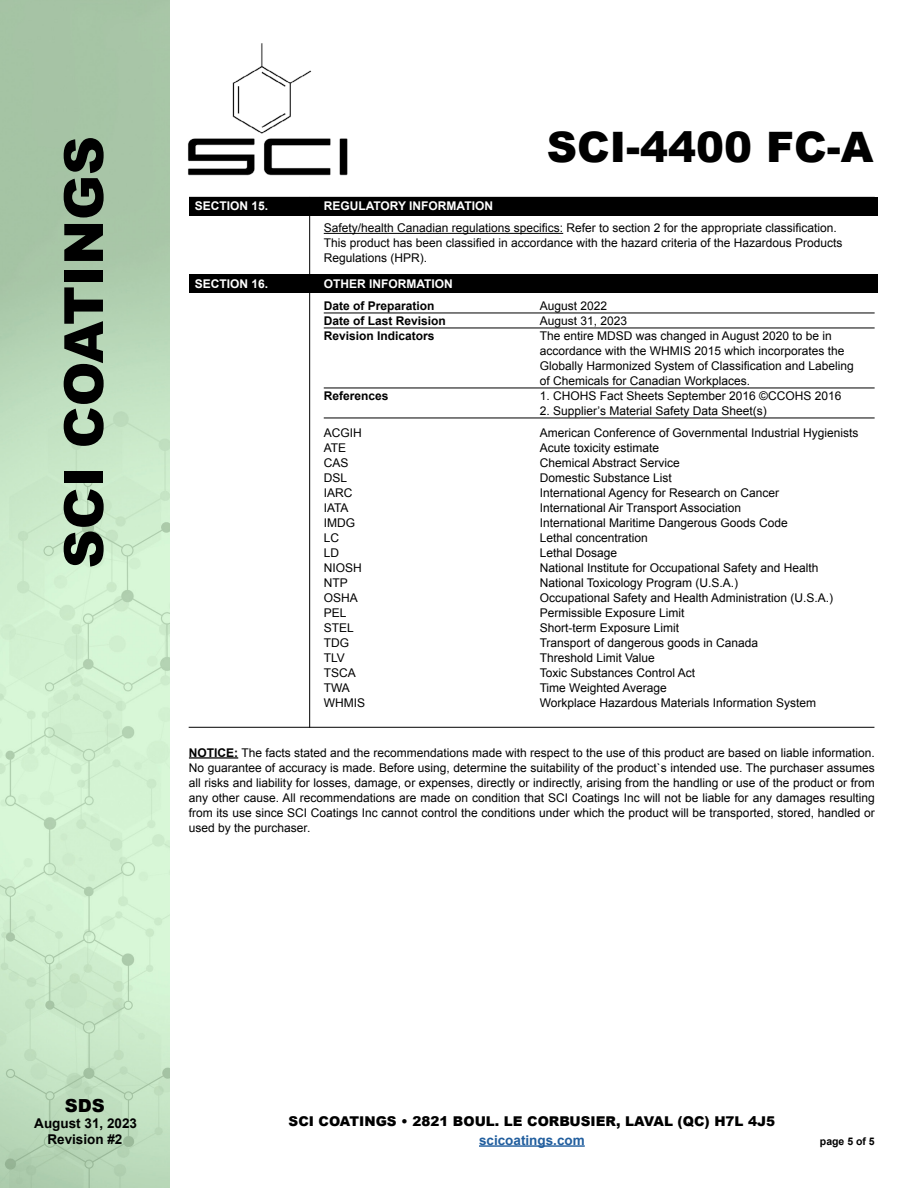
<style>
.page{position:relative;width:918px;height:1188px;background:#fff}
.page>*{position:absolute;margin:0;border:0;box-sizing:border-box;transform-origin:0 0}
.t1{font:900 54px "Arial";color:#000}
.t2{font:900 42px "Arial";color:#000}
.t3{font:900 18px "Arial";color:#000}
.t4{font:900 13.5px "Arial";color:#000}
.t5{font:700 13.5px/16.2px "Arial";color:#000;text-align:center}
.t6{font:700 13.5px "Arial";color:#215e9e}
.t7{font:12px/15px "Arial";color:#000}
.t8{font:700 12px "Arial";color:#000}
.t9{font:700 12px "Arial";color:#fff}
.t10{font:700 10.5px "Arial";color:#000}
.s1{font-weight:700}
</style>
<div class="page">
<img style="left:0;top:0;width:170px;height:1188px">
<hr style="left:479px;top:1145px;width:106px;height:2px;background:#215e9e">
<div style="left:189px;top:197px;width:688px;height:18px;background:#000"></div>
<div style="left:189px;top:274px;width:688px;height:19px;background:#000"></div>
<hr style="left:324px;top:233px;width:239px;height:1px;background:#000">
<hr style="left:324px;top:313px;width:551px;height:1px;background:#000">
<hr style="left:324px;top:328px;width:551px;height:1px;background:#000">
<hr style="left:324px;top:388px;width:551px;height:1px;background:#000">
<hr style="left:324px;top:418px;width:551px;height:1px;background:#000">
<hr style="left:309px;top:197px;width:1px;height:531px;background:#000">
<hr style="left:189px;top:727px;width:685px;height:1px;background:#000">
<hr style="left:189px;top:757px;width:49px;height:2px;background:#000">
<img style="left:188px;top:44px;width:160px;height:132px">
<h1 class="t1" style="left:44px;top:568px;width:434px;rotate:-90deg">SCI COATINGS</h1>
<p class="t9" style="left:195px;top:198px;width:75px">SECTION 15.</p>
<p class="t9" style="left:195px;top:276px;width:75px">SECTION 16.</p>
<h2 class="t2" style="left:547px;top:117px;width:328px">SCI-4400 FC-A</h2>
<p class="t9" style="left:324px;top:198px;width:171px">REGULATORY INFORMATION</p>
<p class="t7" style="left:324px;top:221px;width:520px">Safety/health Canadian regulations specifics: Refer to section 2 for the appropriate classification.<br>This product has been classified in accordance with the hazard criteria of the Hazardous Products<br>Regulations (HPR).</p>
<p class="t9" style="left:324px;top:276px;width:131px">OTHER INFORMATION</p>
<p class="t8" style="left:324px;top:298px;width:112px">Date of Preparation</p>
<p class="t7" style="left:540px;top:298px;width:69px">August 2022</p>
<p class="t8" style="left:324px;top:313px;width:124px">Date of Last Revision</p>
<p class="t7" style="left:540px;top:313px;width:89px">August 31, 2023</p>
<p class="t8" style="left:324px;top:328px;width:112px">Revision Indicators</p>
<p class="t7" style="left:540px;top:328px;width:316px">The entire MDSD was changed in August 2020 to be in accordance with the WHMIS 2015 which incorporates the Globally Harmonized System of Classification and Labeling of Chemicals for Canadian Workplaces.</p>
<p class="t8" style="left:324px;top:388px;width:66px">References</p>
<p class="t7" style="left:540px;top:388px;width:303px">1. CHOHS Fact Sheets September 2016 ©CCOHS 2016</p>
<p class="t7" style="left:540px;top:403px;width:228px">2. Supplier’s Material Safety Data Sheet(s)</p>
<p class="t7" style="left:324px;top:425px;width:40px">ACGIH</p>
<p class="t7" style="left:540px;top:425px;width:320px">American Conference of Governmental Industrial Hygienists</p>
<p class="t7" style="left:324px;top:440px;width:24px">ATE</p>
<p class="t7" style="left:540px;top:440px;width:121px">Acute toxicity estimate</p>
<p class="t7" style="left:324px;top:455px;width:26px">CAS</p>
<p class="t7" style="left:540px;top:455px;width:142px">Chemical Abstract Service</p>
<p class="t7" style="left:324px;top:470px;width:25px">DSL</p>
<p class="t7" style="left:540px;top:470px;width:134px">Domestic Substance List</p>
<p class="t7" style="left:324px;top:485px;width:30px">IARC</p>
<p class="t7" style="left:540px;top:485px;width:241px">International Agency for Research on Cancer</p>
<p class="t7" style="left:324px;top:500px;width:26px">IATA</p>
<p class="t7" style="left:540px;top:500px;width:203px">International Air Transport Association</p>
<p class="t7" style="left:324px;top:515px;width:33px">IMDG</p>
<p class="t7" style="left:540px;top:515px;width:250px">International Maritime Dangerous Goods Code</p>
<p class="t7" style="left:324px;top:530px;width:17px">LC</p>
<p class="t7" style="left:540px;top:530px;width:110px">Lethal concentration</p>
<p class="t7" style="left:324px;top:545px;width:17px">LD</p>
<p class="t7" style="left:540px;top:545px;width:79px">Lethal Dosage</p>
<p class="t7" style="left:324px;top:560px;width:40px">NIOSH</p>
<p class="t7" style="left:540px;top:560px;width:280px">National Institute for Occupational Safety and Health</p>
<p class="t7" style="left:324px;top:575px;width:25px">NTP</p>
<p class="t7" style="left:540px;top:575px;width:200px">National Toxicology Program (U.S.A.)</p>
<p class="t7" style="left:324px;top:590px;width:36px">OSHA</p>
<p class="t7" style="left:540px;top:590px;width:295px">Occupational Safety and Health Administration (U.S.A.)</p>
<p class="t7" style="left:324px;top:605px;width:24px">PEL</p>
<p class="t7" style="left:540px;top:605px;width:146px">Permissible Exposure Limit</p>
<p class="t7" style="left:324px;top:620px;width:32px">STEL</p>
<p class="t7" style="left:540px;top:620px;width:141px">Short-term Exposure Limit</p>
<p class="t7" style="left:324px;top:635px;width:27px">TDG</p>
<p class="t7" style="left:540px;top:635px;width:220px">Transport of dangerous goods in Canada</p>
<p class="t7" style="left:324px;top:650px;width:23px">TLV</p>
<p class="t7" style="left:540px;top:650px;width:117px">Threshold Limit Value</p>
<p class="t7" style="left:324px;top:665px;width:34px">TSCA</p>
<p class="t7" style="left:540px;top:665px;width:157px">Toxic Substances Control Act</p>
<p class="t7" style="left:324px;top:680px;width:28px">TWA</p>
<p class="t7" style="left:540px;top:680px;width:129px">Time Weighted Average</p>
<p class="t7" style="left:324px;top:695px;width:43px">WHMIS</p>
<p class="t7" style="left:540px;top:695px;width:278px">Workplace Hazardous Materials Information System</p>
<p class="t7" style="left:189px;top:745px;width:687px;text-align:justify"><span class="s1">NOTICE:</span> The facts stated and the recommendations made with respect to the use of this product are based on liable information.<br>No guarantee of accuracy is made. Before using, determine the suitability of the product`s intended use. The purchaser assumes all risks and liability for losses, damage, or expenses, directly or indirectly, arising from the handling or use of the product or from any other cause. All recommendations are made on condition that SCI Coatings Inc will not be liable for any damages resulting from its use since SCI Coatings Inc cannot control the conditions under which the product will be transported, stored, handled or used by the purchaser.</p>
<h3 class="t3" style="left:65px;top:1092px;width:41px">SDS</h3>
<p class="t5" style="left:34px;top:1115px;width:104px">August 31, 2023<br>Revision #2</p>
<p class="t4" style="left:289px;top:1111px;width:488px">SCI COATINGS • 2821 BOUL. LE CORBUSIER, LAVAL (QC) H7L 4J5</p>
<p class="t6" style="left:479px;top:1131px;width:107px">scicoatings.com</p>
<p class="t10" style="left:820px;top:1134px;width:56px">page 5 of 5</p>
</div>
